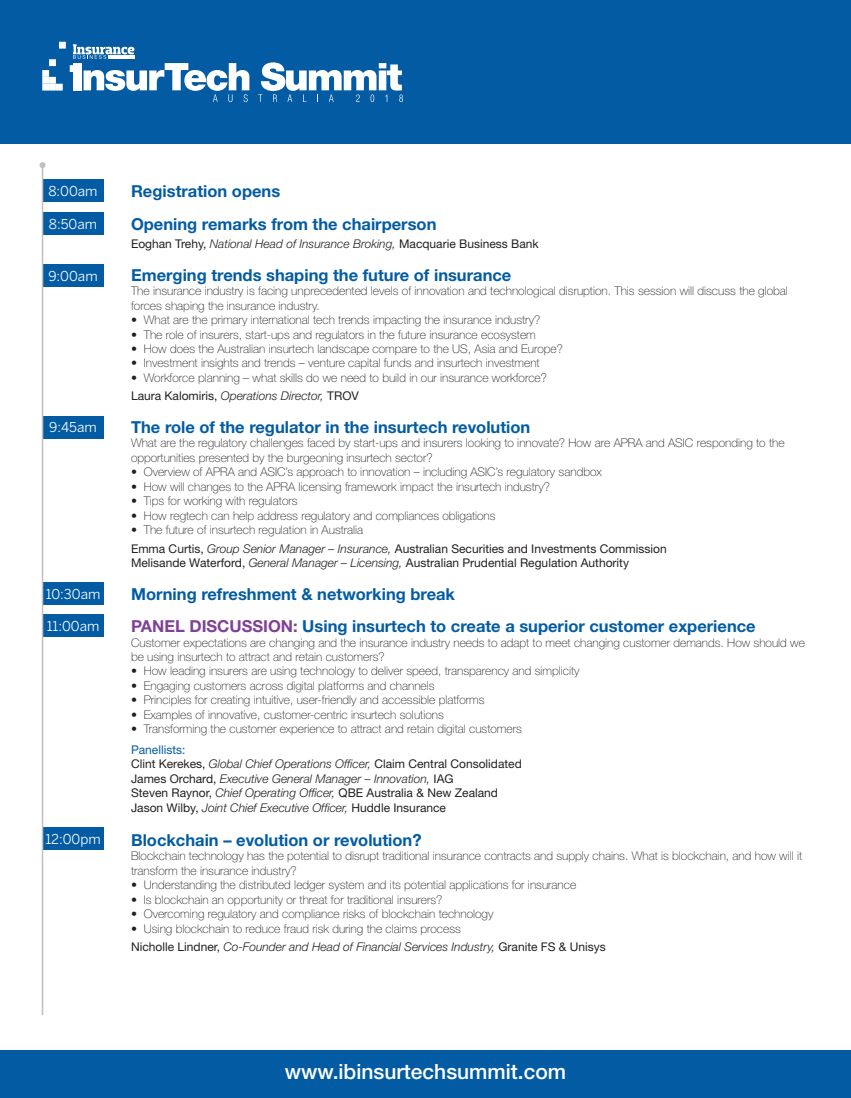
<style>
.page{position:relative;width:851px;height:1098px;background:#fff}
.page>*{position:absolute;margin:0;border:0;box-sizing:border-box;transform-origin:0 0}
.t1{font:500 21px "Helvetica Neue";color:#fff}
.t2{font:700 16.5px/32.5px "Helvetica Neue";color:#035ca3}
.t3{font:13.5px "Benton Sans";color:#fff}
.t4{font:100 12px/14.4px "Helvetica Neue";color:#241f1f}
.t5{font:12px/14.4px "Helvetica Neue";color:#241f1f}
.s1{font-weight:300;font-style:italic}
.s2{font-weight:400}
.s3{font-weight:100}
.s4{color:#804096}
.s5{color:#035ca3}
</style>
<div class="page">
<div style="left:0;top:1049px;width:850px;height:48px;background:#035ca3"></div>
<div style="left:0;top:0;width:850px;height:143px;background:#035ca3"></div>
<div style="left:43px;top:179px;width:60px;height:23px;background:#035ca3"></div>
<div style="left:43px;top:212px;width:60px;height:22px;background:#035ca3"></div>
<div style="left:43px;top:264px;width:60px;height:22px;background:#035ca3"></div>
<div style="left:43px;top:416px;width:60px;height:22px;background:#035ca3"></div>
<div style="left:43px;top:582px;width:60px;height:22px;background:#035ca3"></div>
<div style="left:43px;top:614px;width:60px;height:22px;background:#035ca3"></div>
<div style="left:43px;top:827px;width:60px;height:22px;background:#035ca3"></div>
<hr style="left:42px;top:165px;width:1px;height:849px;background:#c0bfc1">
<svg style="left:40px;top:162px;width:6px;height:6px"></svg>
<div style="left:42px;top:77px;width:7px;height:7px;background:#fff"></div>
<div style="left:42px;top:70px;width:7px;height:7px;background:#fff"></div>
<div style="left:42px;top:84px;width:7px;height:6px;background:#fff"></div>
<div style="left:49px;top:84px;width:7px;height:6px;background:#fff"></div>
<div style="left:56px;top:84px;width:7px;height:6px;background:#fff"></div>
<div style="left:49px;top:77px;width:7px;height:7px;background:#fff"></div>
<div style="left:49px;top:59px;width:7px;height:7px;background:#fff"></div>
<div style="left:59px;top:42px;width:7px;height:7px;background:#fff"></div>
<svg style="left:258px;top:62px;width:145px;height:40px"></svg>
<div style="left:70px;top:65px;width:7px;height:7px;background:#fff"></div>
<svg style="left:73px;top:44px;width:176px;height:58px"></svg>
<p class="t3" style="left:48px;top:183px;width:51px">8:00am</p>
<p class="t3" style="left:49px;top:215px;width:50px">8:50am</p>
<p class="t3" style="left:48px;top:268px;width:51px">9:00am</p>
<p class="t3" style="left:49px;top:419px;width:49px">9:45am</p>
<p class="t3" style="left:46px;top:586px;width:56px">10:30am</p>
<p class="t3" style="left:47px;top:618px;width:54px">11:00am</p>
<p class="t3" style="left:45px;top:830px;width:57px">12:00pm</p>
<h2 class="t2" style="left:131px;top:174px;width:307px">Registration opens<br>Opening remarks from the chairperson</h2>
<p class="t5" style="left:131px;top:237px;width:409px">Eoghan Trehy, <span class="s1">National Head of Insurance Broking,</span> Macquarie Business Bank</p>
<h2 class="t2" style="left:131px;top:258px;width:382px">Emerging trends shaping the future of insurance</h2>
<p class="t4" style="left:131px;top:284px;width:658px">The insurance industry is facing unprecedented levels of innovation and technological disruption. This session will discuss the global forces shaping the insurance industry.</p>
<p class="t4" style="left:131px;top:312px;width:411px">• What are the primary international tech trends impacting the insurance industry?</p>
<p class="t4" style="left:131px;top:327px;width:406px">• The role of insurers, start-ups and regulators in the future insurance ecosystem</p>
<p class="t4" style="left:131px;top:341px;width:433px">• How does the Australian insurtech landscape compare to the US, Asia and Europe?</p>
<p class="t4" style="left:131px;top:356px;width:410px">• Investment insights and trends – venture capital funds and insurtech investment</p>
<p class="t4" style="left:131px;top:368px;width:417px;line-height:18.6px">• Workforce planning – what skills do we need to build in our insurance workforce?<br><span class="s2">Laura Kalomiris,</span> <span class="s1">Operations Director,</span> <span class="s2">TROV</span></p>
<h2 class="t2" style="left:131px;top:410px;width:401px">The role of the regulator in the insurtech revolution</h2>
<p class="t4" style="left:131px;top:436px;width:655px">What are the regulatory challenges faced by start-ups and insurers looking to innovate? How are APRA and ASIC responding to the opportunities presented by the burgeoning insurtech sector?</p>
<p class="t4" style="left:131px;top:464px;width:472px">• Overview of APRA and ASIC’s approach to innovation – including ASIC’s regulatory sandbox</p>
<p class="t4" style="left:131px;top:479px;width:420px">• How will changes to the APRA licensing framework impact the insurtech industry?</p>
<p class="t4" style="left:131px;top:493px;width:168px">• Tips for working with regulators</p>
<p class="t4" style="left:131px;top:508px;width:366px">• How regtech can help address regulatory and compliances obligations</p>
<p class="t5" style="left:131px;top:520px;width:537px;line-height:18.6px"><span class="s3">• The future of insurtech regulation in Australia<br></span>Emma Curtis, <span class="s1">Group Senior Manager – Insurance,</span> Australian Securities and Investments Commission</p>
<p class="t5" style="left:131px;top:555px;width:499px">Melisande Waterford, <span class="s1">General Manager – Licensing,</span> Australian Prudential Regulation Authority</p>
<h2 class="t2" style="left:131px;top:577px;width:626px">Morning refreshment &amp; networking break<br><span class="s4">PANEL DISCUSSION:</span> Using insurtech to create a superior customer experience</h2>
<p class="t4" style="left:131px;top:635px;width:675px">Customer expectations are changing and the insurance industry needs to adapt to meet changing customer demands. How should we be using insurtech to attract and retain customers?</p>
<p class="t4" style="left:131px;top:663px;width:450px">• How leading insurers are using technology to deliver speed, transparency and simplicity</p>
<p class="t4" style="left:131px;top:678px;width:305px">• Engaging customers across digital platforms and channels</p>
<p class="t4" style="left:131px;top:692px;width:355px">• Principles for creating intuitive, user-friendly and accessible platforms</p>
<p class="t4" style="left:131px;top:707px;width:314px">• Examples of innovative, customer-centric insurtech solutions</p>
<p class="t4" style="left:131px;top:721px;width:392px">• Transforming the customer experience to attract and retain digital customers</p>
<p class="t5" style="left:131px;top:742px;width:392px"><span class="s5">Panellists:<br></span>Clint Kerekes, <span class="s1">Global Chief Operations Officer,</span> Claim Central Consolidated James Orchard, <span class="s1">Executive General Manager – Innovation,</span> IAG<br>Steven Raynor, <span class="s1">Chief Operating Officer,</span> QBE Australia &amp; New Zealand Jason Wilby, <span class="s1">Joint Chief Executive Officer,</span> Huddle Insurance</p>
<h2 class="t2" style="left:131px;top:823px;width:292px">Blockchain – evolution or revolution?</h2>
<p class="t4" style="left:131px;top:848px;width:672px">Blockchain technology has the potential to disrupt traditional insurance contracts and supply chains. What is blockchain, and how will it transform the insurance industry?</p>
<p class="t4" style="left:131px;top:877px;width:446px">• Understanding the distributed ledger system and its potential applications for insurance</p>
<p class="t4" style="left:131px;top:891px;width:313px">• Is blockchain an opportunity or threat for traditional insurers?</p>
<p class="t4" style="left:131px;top:906px;width:364px">• Overcoming regulatory and compliance risks of blockchain technology</p>
<p class="t4" style="left:131px;top:918px;width:476px;line-height:18.6px">• Using blockchain to reduce fraud risk during the claims process<br><span class="s2">Nicholle Lindner,</span> <span class="s1">Co-Founder and Head of Financial Services Industry,</span> <span class="s2">Granite FS &amp; Unisys</span></p>
<h1 class="t1" style="left:285px;top:1058px;width:283px">www.ibinsurtechsummit.com</h1>
</div>
